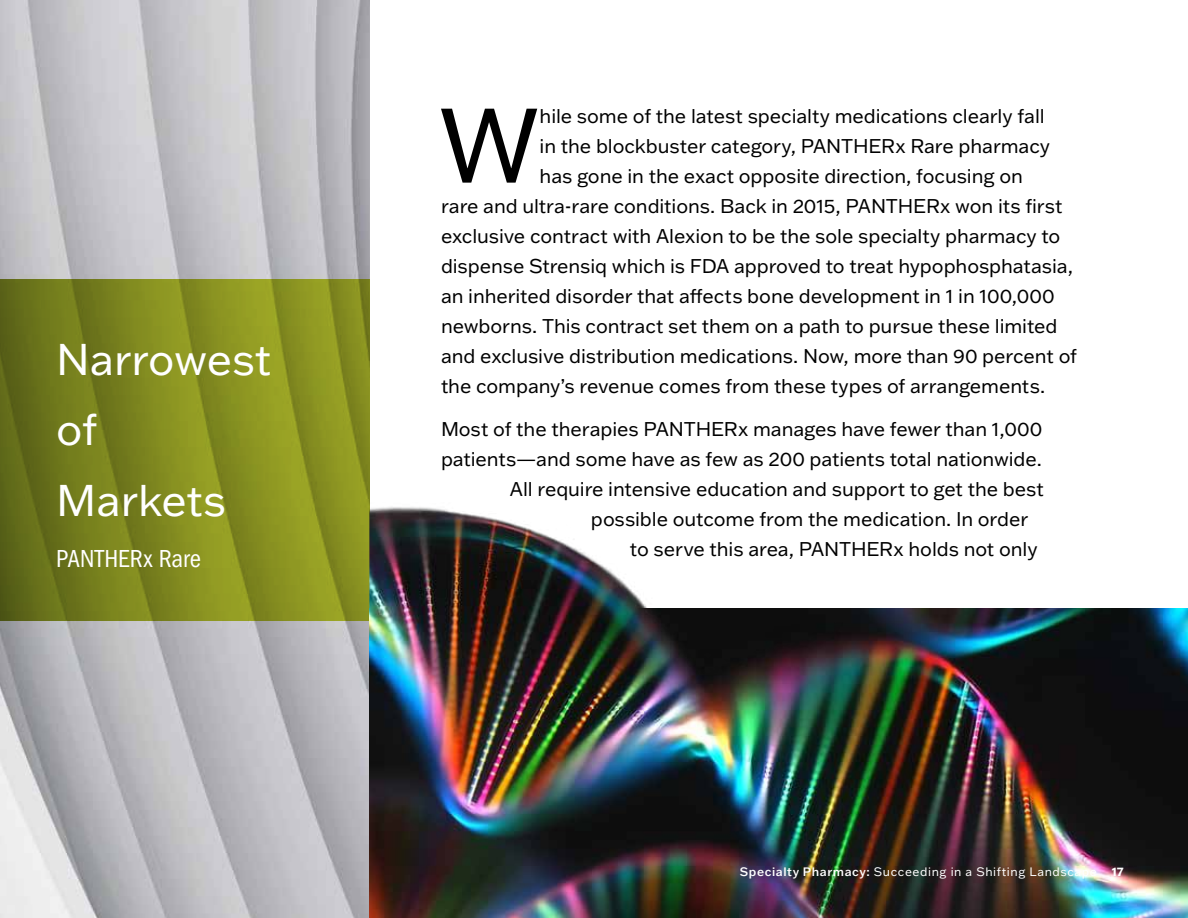
<style>
.page{position:relative;width:1188px;height:918px;background:#fff}
.page>*{position:absolute;margin:0;border:0;box-sizing:border-box;transform-origin:0 0}
.t1{font:103.35px "Franklin Gothic ATF";color:#000}
.t2{font:43.5px/70.5px "Franklin Gothic ATF";color:#fff}
.t3{font:condensed 25.5px "Franklin Gothic LT Pro";color:#fff}
.t4{font:19.5px "Franklin Gothic ATF";letter-spacing:-.005em;color:#000}
.t5{font:12px "Franklin Gothic ATF";letter-spacing:.05em;color:#fff}
.s1{font-weight:500}
.s2{font-weight:700}
</style>
<div class="page">
<img style="left:0;top:0;width:369px;height:918px">
<svg style="left:0;top:279px;width:369px;height:342px;background:#7e871f"></svg>
<img style="left:369px;top:487px;width:819px;height:431px">
<h2 class="t2" style="left:56px;top:323px;width:217px">Narrowest of<br>Markets</h2>
<h3 class="t3" style="left:56px;top:544px;width:146px">PANTHERx Rare</h3>
<h1 class="t1" style="left:439px;top:77px;width:103px">W</h1>
<p class="t4" style="left:540px;top:103px;width:507px">hile some of the latest specialty medications clearly fall</p>
<p class="t4" style="left:540px;top:133px;width:512px">in the blockbuster category, PANTHERx Rare pharmacy</p>
<p class="t4" style="left:540px;top:163px;width:485px">has gone in the exact opposite direction, focusing on</p>
<p class="t4" style="left:441px;top:193px;width:623px">rare and ultra-rare conditions. Back in 2015, PANTHERx won its first</p>
<p class="t4" style="left:441px;top:223px;width:621px">exclusive contract with Alexion to be the sole specialty pharmacy to</p>
<p class="t4" style="left:441px;top:253px;width:634px">dispense Strensiq which is FDA approved to treat hypophosphatasia,</p>
<p class="t4" style="left:441px;top:283px;width:615px">an inherited disorder that affects bone development in 1 in 100,000</p>
<p class="t4" style="left:441px;top:313px;width:618px">newborns. This contract set them on a path to pursue these limited</p>
<p class="t4" style="left:441px;top:343px;width:638px">and exclusive distribution medications. Now, more than 90 percent of</p>
<p class="t4" style="left:441px;top:373px;width:606px">the company’s revenue comes from these types of arrangements.</p>
<p class="t4" style="left:441px;top:416px;width:603px">Most of the therapies PANTHERx manages have fewer than 1,000</p>
<p class="t4" style="left:441px;top:446px;width:602px">patients—and some have as few as 200 patients total nationwide.</p>
<p class="t4" style="left:510px;top:476px;width:536px">All require intensive education and support to get the best</p>
<p class="t4" style="left:591px;top:506px;width:439px">possible outcome from the medication. In order</p>
<p class="t4" style="left:630px;top:536px;width:409px">to serve this area, PANTHERx holds not only</p>
<p class="t5" style="left:740px;top:864px;width:385px"><span class="s1">Specialty Pharmacy:</span> Succeeding in a Shifting Landscape <span class="s2">17</span></p>
</div>
